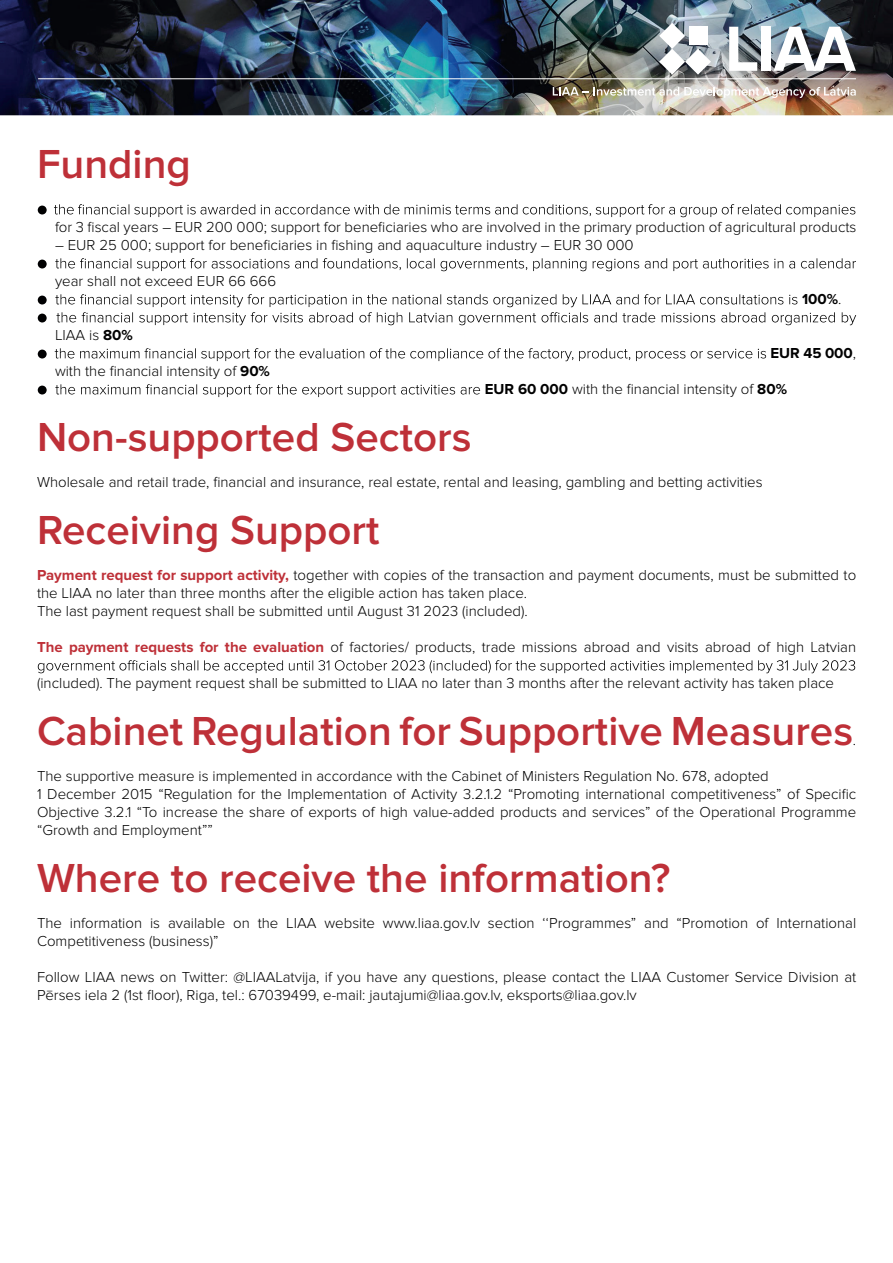
<style>
.page{position:relative;width:893px;height:1263px;background:#fff}
.page>*{position:absolute;margin:0;border:0;box-sizing:border-box;transform-origin:0 0}
.t1{font:600 42px "Proxima Nova";color:#be3038}
.t2{font:300 15px/18px "Proxima Nova";color:#000001}
.t3{font:700 15px "Proxima Nova";color:#000001}
.s1{font-weight:300}
.s2{font-weight:700}
.s3{font-weight:700;color:#be3038}
</style>
<div class="page">
<img style="left:0;top:0;width:893px;height:674px">
<img style="left:553px;top:87px;width:303px;height:11px">
<hr style="left:38px;top:78px;width:818px;height:1px;background:#fff">
<svg style="left:38px;top:204px;width:817px;height:13px"></svg>
<svg style="left:38px;top:258px;width:818px;height:13px"></svg>
<svg style="left:38px;top:294px;width:818px;height:31px"></svg>
<svg style="left:38px;top:348px;width:728px;height:13px"></svg>
<svg style="left:38px;top:384px;width:442px;height:13px"></svg>
<svg style="left:38px;top:660px;width:817px;height:13px"></svg>
<svg style="left:659px;top:23px;width:52px;height:52px"></svg>
<svg style="left:729px;top:27px;width:28px;height:44px"></svg>
<div style="left:761px;top:27px;width:9px;height:44px;background:#fff"></div>
<svg style="left:773px;top:27px;width:83px;height:44px"></svg>
<h1 class="t1" style="left:37px;top:140px;width:155px">Funding</h1>
<p class="t2" style="left:55px;top:218px;width:803px">for 3 fiscal years – EUR 200 000; support for beneficiaries who are involved in the primary production of agricultural products</p>
<p class="t2" style="left:55px;top:236px;width:580px">– EUR 25 000; support for beneficiaries in fishing and aquaculture industry – EUR 30 000</p>
<p class="t2" style="left:55px;top:272px;width:223px">year shall not exceed EUR 66 666</p>
<p class="t3" style="left:802px;top:291px;width:41px">100%<span class="s1">.</span></p>
<p class="t2" style="left:55px;top:326px;width:79px">LIAA is <span class="s2">80%</span></p>
<p class="t3" style="left:770px;top:345px;width:87px">EUR 45 000<span class="s1">,</span></p>
<p class="t2" style="left:55px;top:362px;width:216px">with the financial intensity of <span class="s2">90%</span></p>
<p class="t2" style="left:485px;top:380px;width:304px"><span class="s2">EUR 60 000</span> with the financial intensity of <span class="s2">80%</span></p>
<h1 class="t1" style="left:37px;top:413px;width:436px">Non-supported Sectors</h1>
<p class="t2" style="left:37px;top:473px;width:727px">Wholesale and retail trade, financial and insurance, real estate, rental and leasing, gambling and betting activities</p>
<h1 class="t1" style="left:37px;top:506px;width:344px">Receiving Support</h1>
<p class="t2" style="left:37px;top:566px;width:821px"><span class="s3">Payment request for support activity,</span> together with copies of the transaction and payment documents, must be submitted to the LIAA no later than three months after the eligible action has taken place.<br>The last payment request shall be submitted until August 31 2023 (included).</p>
<p class="t2" style="left:37px;top:638px;width:821px"><span class="s3">The payment requests for the evaluation</span> of factories/ products, trade missions abroad and visits abroad of high Latvian</p>
<p class="t2" style="left:37px;top:674px;width:798px">(included). The payment request shall be submitted to LIAA no later than 3 months after the relevant activity has taken place</p>
<h1 class="t1" style="left:37px;top:707px;width:818px">Cabinet Regulation for Supportive Measures</h1>
<p class="t2" style="left:853px;top:731px;width:5px">.</p>
<p class="t2" style="left:37px;top:767px;width:821px">The supportive measure is implemented in accordance with the Cabinet of Ministers Regulation No. 678, adopted<br>1 December 2015 “Regulation for the Implementation of Activity 3.2.1.2 “Promoting international competitiveness” of Specific Objective 3.2.1 “To increase the share of exports of high value-added products and services” of the Operational Programme “Growth and Employment””</p>
<h1 class="t1" style="left:37px;top:854px;width:635px">Where to receive the information?</h1>
<p class="t2" style="left:37px;top:914px;width:821px">The information is available on the LIAA website www.liaa.gov.lv section ‘‘Programmes” and “Promotion of International<br>Competitiveness (business)”</p>
<p class="t2" style="left:37px;top:968px;width:821px">Follow LIAA news on Twitter: @LIAALatvija, if you have any questions, please contact the LIAA Customer Service Division at<br>Pērses iela 2 (1st floor), Riga, tel.: 67039499, e-mail: jautajumi@liaa.gov.lv, eksports@liaa.gov.lv</p>
</div>
